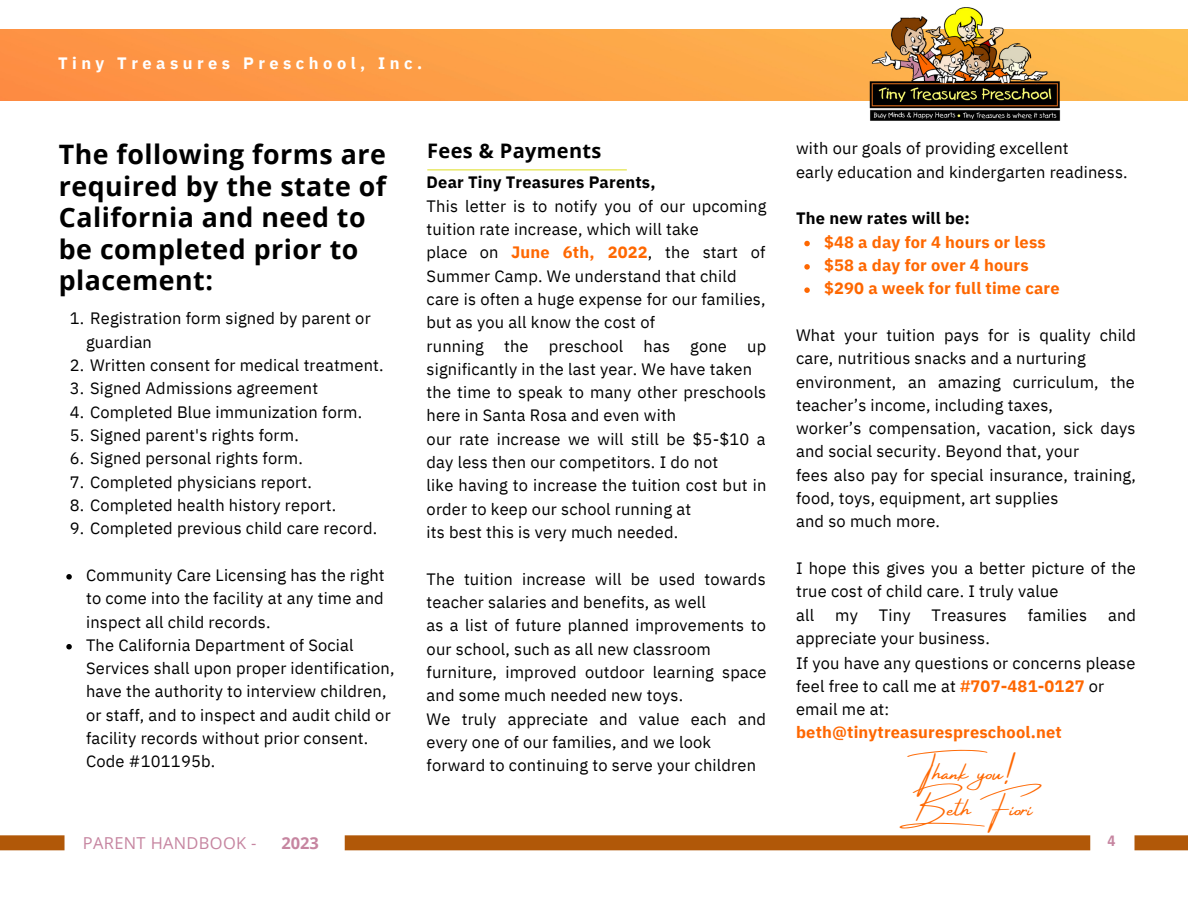
<style>
.page{position:relative;width:1188px;height:918px;background:#fff}
.page>*{position:absolute;margin:0;border:0;box-sizing:border-box;transform-origin:0 0}
.t1{font:700 26.8px/31.6px "Open Sans";letter-spacing:.02em;color:#000}
.t2{font:24.4px "Amsterdam Four";letter-spacing:.01em;color:#fe6701}
.t3{font:700 20px "Open Sans";letter-spacing:.02em;color:#000}
.t4{font:16.4px/23.4px "IBM Plex Sans";letter-spacing:.01em;color:#000}
.t5{font:700 16.4px "IBM Plex Sans";letter-spacing:.01em;color:#fe6701}
.t6{font:700 16.4px "IBM Plex Sans";letter-spacing:.01em;color:#000}
.t7{font:700 16.4px "IBM Plex Sans";letter-spacing:.27em;color:#fff}
.t8{font:16.4px "Open Sans";letter-spacing:.02em;color:#c685a0}
.t9{font:700 16.4px "Open Sans";color:#c685a0}
.t10{font:700 14.8px "IBM Plex Sans Cond";color:#c685a0}
.s1{font-weight:700;color:#fe6701}
</style>
<div class="page">
<svg style="left:66px;top:574px;width:6px;height:6px"></svg>
<svg style="left:66px;top:644px;width:6px;height:5px"></svg>
<svg style="left:804px;top:241px;width:6px;height:5px"></svg>
<svg style="left:804px;top:264px;width:6px;height:6px"></svg>
<svg style="left:804px;top:287px;width:6px;height:6px"></svg>
<hr style="left:427px;top:169px;width:200px;height:2px;background:#e9e96a">
<div style="left:0;top:835px;width:65px;height:15px;background:#b15808"></div>
<div style="left:345px;top:835px;width:745px;height:15px;background:#b15808"></div>
<div style="left:1135px;top:835px;width:53px;height:15px;background:#b15808"></div>
<img style="left:0;top:30px;width:1188px;height:70px">
<img style="left:867px;top:7px;width:198px;height:114px">
<p class="t7" style="left:58px;top:52px;width:366px">Tiny Treasures Preschool, Inc.</p>
<p class="t1" style="left:59px;top:138px;width:329px">The following forms are required by the state of<br>California and need to be completed prior to placement:</p>
<p class="t4" style="left:86px;top:307px;width:286px;text-indent:-16px">1. Registration form signed by parent or guardian</p>
<p class="t4" style="left:70px;top:353px;width:315px">2. Written consent for medical treatment.</p>
<p class="t4" style="left:70px;top:377px;width:250px">3. Signed Admissions agreement</p>
<p class="t4" style="left:70px;top:400px;width:294px">4. Completed Blue immunization form.</p>
<p class="t4" style="left:70px;top:423px;width:231px">5. Signed parent's rights form.</p>
<p class="t4" style="left:70px;top:447px;width:235px">6. Signed personal rights form.</p>
<p class="t4" style="left:70px;top:470px;width:244px">7. Completed physicians report.</p>
<p class="t4" style="left:70px;top:493px;width:268px">8. Completed health history report.</p>
<p class="t4" style="left:70px;top:516px;width:309px">9. Completed previous child care record.</p>
<p class="t4" style="left:86px;top:563px;width:300px;text-align:justify">Community Care Licensing has the right to come into the facility at any time and inspect all child records.</p>
<p class="t4" style="left:86px;top:633px;width:310px">The California Department of Social Services shall upon proper identification, have the authority to interview children, or staff, and to inspect and audit child or facility records without prior consent.<br>Code #101195b.</p>
<p class="t3" style="left:427px;top:137px;width:176px">Fees &amp; Payments</p>
<p class="t6" style="left:427px;top:172px;width:230px">Dear Tiny Treasures Parents,</p>
<p class="t4" style="left:427px;top:194px;width:341px">This letter is to notify you of our upcoming tuition rate increase, which will take</p>
<p class="t4" style="left:427px;top:240px;width:340px">place on <span class="s1">June 6th, 2022</span>, the start of<br>Summer Camp. We understand that child</p>
<p class="t4" style="left:427px;top:287px;width:341px">care is often a huge expense for our families, but as you all know the cost of</p>
<p class="t4" style="left:427px;top:334px;width:341px">running the preschool has gone up significantly in the last year. We have taken</p>
<p class="t4" style="left:427px;top:380px;width:341px">the time to speak to many other preschools here in Santa Rosa and even with</p>
<p class="t4" style="left:427px;top:427px;width:341px">our rate increase we will still be $5-$10 a day less then our competitors. I do not</p>
<p class="t4" style="left:427px;top:474px;width:341px">like having to increase the tuition cost but in order to keep our school running at</p>
<p class="t4" style="left:427px;top:520px;width:253px">its best this is very much needed.</p>
<p class="t4" style="left:427px;top:567px;width:341px">The tuition increase will be used towards teacher salaries and benefits, as well</p>
<p class="t4" style="left:427px;top:613px;width:341px">as a list of future planned improvements to our school, such as all new classroom</p>
<p class="t4" style="left:427px;top:660px;width:342px">furniture, improved outdoor learning space and some much needed new toys.</p>
<p class="t4" style="left:427px;top:707px;width:341px">We truly appreciate and value each and every one of our families, and we look</p>
<p class="t4" style="left:427px;top:753px;width:331px">forward to continuing to serve your children</p>
<p class="t4" style="left:796px;top:137px;width:274px">with our goals of providing excellent</p>
<p class="t4" style="left:796px;top:160px;width:333px">early education and kindergarten readiness.</p>
<p class="t6" style="left:796px;top:208px;width:175px">The new rates will be:</p>
<p class="t5" style="left:824px;top:231px;width:223px">$48 a day for 4 hours or less</p>
<p class="t5" style="left:824px;top:254px;width:206px">$58 a day for over 4 hours</p>
<p class="t5" style="left:824px;top:277px;width:237px">$290 a week for full time care</p>
<p class="t4" style="left:796px;top:323px;width:342px">What your tuition pays for is quality child care, nutritious snacks and a nurturing</p>
<p class="t4" style="left:796px;top:370px;width:340px">environment, an amazing curriculum, the teacher’s income, including taxes,</p>
<p class="t4" style="left:796px;top:416px;width:341px">worker’s compensation, vacation, sick days and social security. Beyond that, your</p>
<p class="t4" style="left:796px;top:463px;width:341px">fees also pay for special insurance, training, food, toys, equipment, art supplies</p>
<p class="t4" style="left:796px;top:510px;width:145px">and so much more.</p>
<p class="t4" style="left:796px;top:556px;width:341px">I hope this gives you a better picture of the true cost of child care. I truly value</p>
<p class="t4" style="left:796px;top:603px;width:20px">all</p>
<p class="t4" style="left:835px;top:603px;width:24px">my</p>
<p class="t4" style="left:879px;top:603px;width:33px">Tiny</p>
<p class="t4" style="left:932px;top:603px;width:77px">Treasures</p>
<p class="t4" style="left:1028px;top:603px;width:61px">families</p>
<p class="t4" style="left:1108px;top:603px;width:30px">and</p>
<p class="t4" style="left:796px;top:626px;width:195px">appreciate your business.</p>
<p class="t4" style="left:796px;top:651px;width:341px">If you have any questions or concerns please feel free to call me at <span class="s1">#707-481-0127</span> or email me at: <span class="s1">beth@tinytreasurespreschool.net</span></p>
<p class="t2" style="left:924px;top:760px;width:86px">Thank you!</p>
<p class="t2" style="left:900px;top:796px;width:143px">Beth Fiori</p>
<p class="t8" style="left:83px;top:831px;width:175px">PARENT HANDBOOK -</p>
<p class="t9" style="left:281px;top:831px;width:39px">2023</p>
<p class="t10" style="left:1108px;top:831px;width:10px">4</p>
</div>
